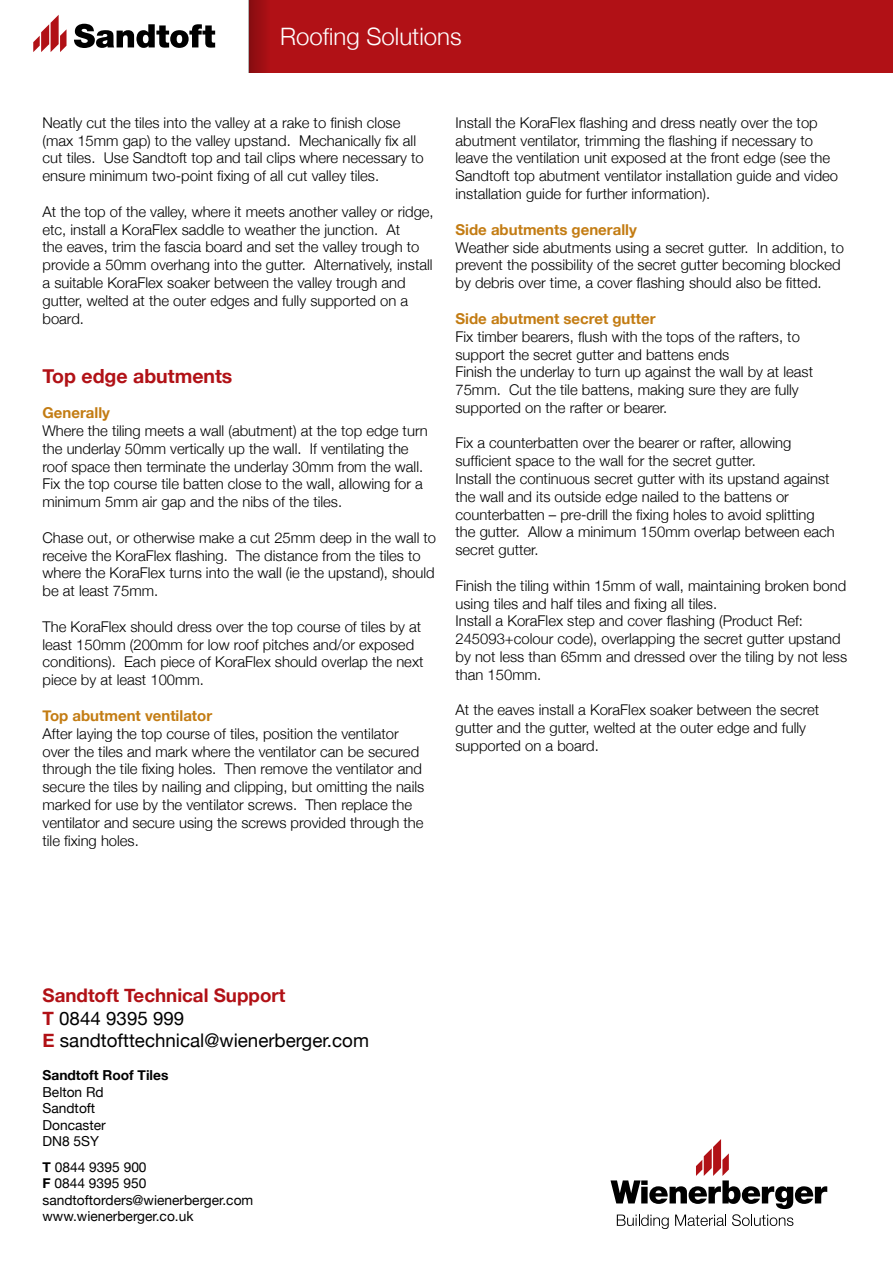
<style>
.page{position:relative;width:893px;height:1263px;background:#fff}
.page>*{position:absolute;margin:0;border:0;box-sizing:border-box;transform-origin:0 0}
.t1{font:300 24px "Helvetica Neue";color:#fff}
.t2{font:700 19.5px "Helvetica Neue";color:#b11116}
.t3{font:18.75px/22.5px "Helvetica Neue";color:#000}
.t4{font:700 15px "Helvetica Neue";color:#c37c13}
.t5{font:300 14.85px/17.9px "Helvetica Neue";color:#000}
.t6{font:13.8px/16.5px "Helvetica Neue";color:#000}
.t7{font:700 13.8px "Helvetica Neue";color:#000}
.s1{font-weight:700;color:#b11116}
.s2{font-weight:700}
</style>
<div class="page">
<svg style="left:610px;top:1139px;width:217px;height:90px"></svg>
<div style="left:248px;top:0;width:645px;height:72px;background:#b11116"></div>
<svg style="left:33px;top:15px;width:34px;height:37px"></svg>
<svg style="left:74px;top:24px;width:141px;height:24px"></svg>
<svg style="left:248px;top:0;width:18px;height:72px"></svg>
<h1 class="t1" style="left:280px;top:17px;width:183px">Roofing Solutions</h1>
<p class="t5" style="left:43px;top:113px;width:383px">Neatly cut the tiles into the valley at a rake to finish close (max 15mm gap) to the valley upstand. Mechanically fix all cut tiles. Use Sandtoft top and tail clips where necessary to ensure minimum two-point fixing of all cut valley tiles.</p>
<p class="t5" style="left:43px;top:202px;width:393px">At the top of the valley, where it meets another valley or ridge, etc, install a KoraFlex saddle to weather the junction. At<br>the eaves, trim the fascia board and set the valley trough to provide a 50mm overhang into the gutter. Alternatively, install a suitable KoraFlex soaker between the valley trough and gutter, welted at the outer edges and fully supported on a board.</p>
<h2 class="t2" style="left:43px;top:360px;width:191px">Top edge abutments</h2>
<p class="t4" style="left:43px;top:401px;width:69px">Generally</p>
<p class="t5" style="left:43px;top:421px;width:387px">Where the tiling meets a wall (abutment) at the top edge turn the underlay 50mm vertically up the wall. If ventilating the roof space then terminate the underlay 30mm from the wall.<br>Fix the top course tile batten close to the wall, allowing for a minimum 5mm air gap and the nibs of the tiles.</p>
<p class="t5" style="left:43px;top:528px;width:395px">Chase out, or otherwise make a cut 25mm deep in the wall to receive the KoraFlex flashing. The distance from the tiles to where the KoraFlex turns into the wall (ie the upstand), should be at least 75mm.</p>
<p class="t5" style="left:43px;top:617px;width:382px">The KoraFlex should dress over the top course of tiles by at least 150mm (200mm for low roof pitches and/or exposed conditions). Each piece of KoraFlex should overlap the next piece by at least 100mm.</p>
<p class="t4" style="left:43px;top:704px;width:171px">Top abutment ventilator</p>
<p class="t5" style="left:43px;top:724px;width:383px">After laying the top course of tiles, position the ventilator over the tiles and mark where the ventilator can be secured through the tile fixing holes. Then remove the ventilator and secure the tiles by nailing and clipping, but omitting the nails marked for use by the ventilator screws. Then replace the ventilator and secure using the screws provided through the tile fixing holes.</p>
<p class="t5" style="left:455px;top:113px;width:384px">Install the KoraFlex flashing and dress neatly over the top abutment ventilator, trimming the flashing if necessary to leave the ventilation unit exposed at the front edge (see the Sandtoft top abutment ventilator installation guide and video installation guide for further information).</p>
<p class="t4" style="left:455px;top:218px;width:183px">Side abutments generally</p>
<p class="t5" style="left:455px;top:237px;width:390px">Weather side abutments using a secret gutter. In addition, to prevent the possibility of the secret gutter becoming blocked by debris over time, a cover flashing should also be fitted.</p>
<p class="t4" style="left:455px;top:307px;width:202px">Side abutment secret gutter</p>
<p class="t5" style="left:455px;top:327px;width:359px">Fix timber bearers, flush with the tops of the rafters, to support the secret gutter and battens ends<br>Finish the underlay to turn up against the wall by at least 75mm. Cut the tile battens, making sure they are fully supported on the rafter or bearer.</p>
<p class="t5" style="left:455px;top:433px;width:381px">Fix a counterbatten over the bearer or rafter, allowing sufficient space to the wall for the secret gutter.<br>Install the continuous secret gutter with its upstand against the wall and its outside edge nailed to the battens or counterbatten – pre-drill the fixing holes to avoid splitting the gutter. Allow a minimum 150mm overlap between each secret gutter.</p>
<p class="t5" style="left:455px;top:576px;width:393px">Finish the tiling within 15mm of wall, maintaining broken bond using tiles and half tiles and fixing all tiles.<br>Install a KoraFlex step and cover flashing (Product Ref:<br>245093+colour code), overlapping the secret gutter upstand by not less than 65mm and dressed over the tiling by not less than 150mm.</p>
<p class="t5" style="left:455px;top:700px;width:365px">At the eaves install a KoraFlex soaker between the secret gutter and the gutter, welted at the outer edge and fully supported on a board.</p>
<p class="t3" style="left:43px;top:985px;width:328px"><span class="s1">Sandtoft Technical Support<br>T</span> 0844 9395 999<br><span class="s1">E</span> sandtofttechnical@wienerberger.com</p>
<p class="t7" style="left:43px;top:1064px;width:127px">Sandtoft Roof Tiles</p>
<p class="t6" style="left:43px;top:1084px;width:65px">Belton Rd<br>Sandtoft<br>Doncaster<br>DN8 5SY</p>
<p class="t6" style="left:43px;top:1159px;width:212px"><span class="s2">T</span> 0844 9395 900<br><span class="s2">F</span> 0844 9395 950 sandtoftorders@wienerberger.com www.wienerberger.co.uk</p>
</div>
